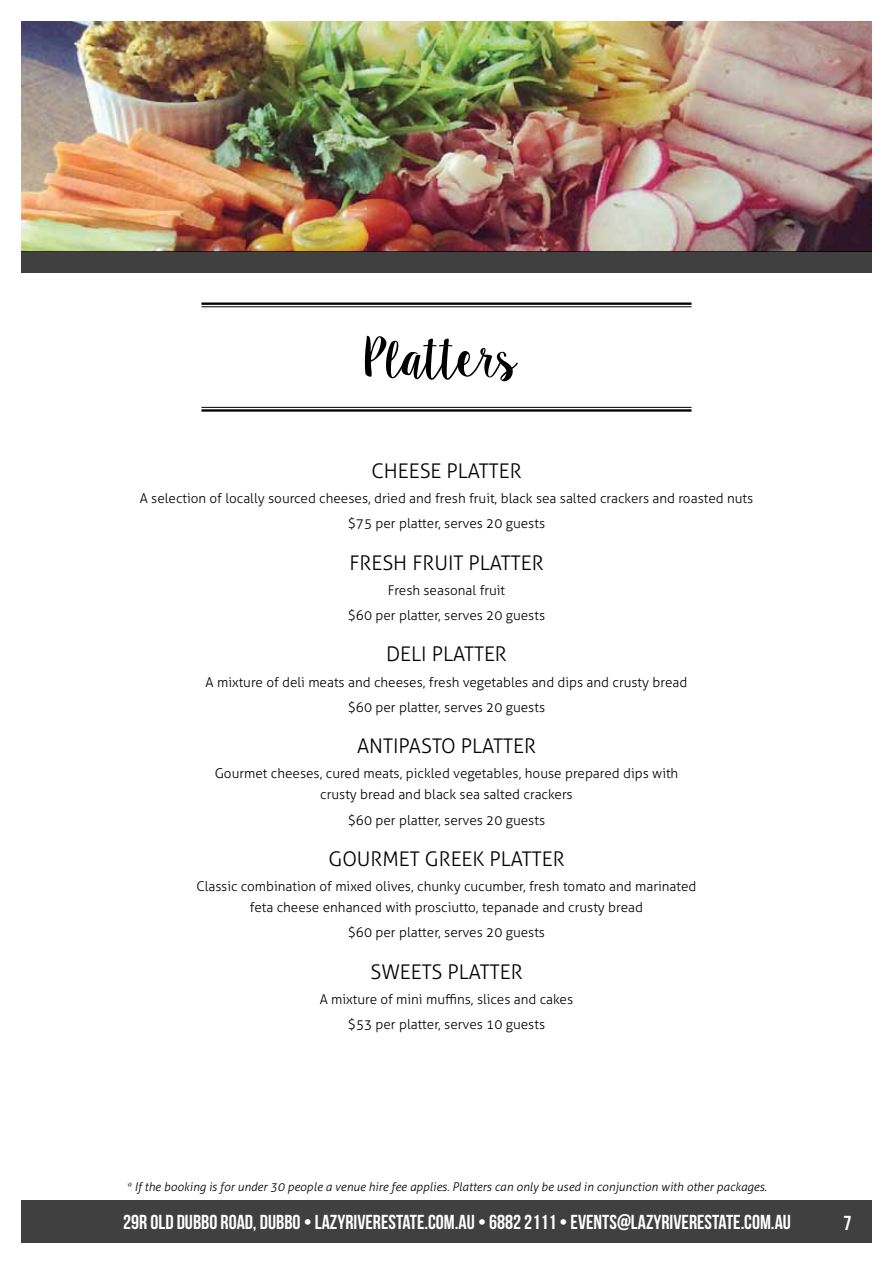
<style>
.page{position:relative;width:893px;height:1263px;background:#fff}
.page>*{position:absolute;margin:0;border:0;box-sizing:border-box;transform-origin:0 0}
.t1{font:52.5px "Sweet Pea";letter-spacing:-.06em;color:#000}
.t2{font:300 20.25px "Aller";color:#000}
.t3{font:20.25px "Bebas Neue";color:#fff}
.t4{font:300 13.5px/25.2px "Aller";color:#000;text-align:center}
.t5{font:italic 300 12px "Aller";color:#000}
</style>
<div class="page">
<div style="left:21px;top:1200px;width:851px;height:43px;background:#404040"></div>
<hr style="left:201px;top:409px;width:490px;height:3px;background:#000">
<hr style="left:201px;top:407px;width:490px;height:1px;background:#000">
<hr style="left:201px;top:302px;width:490px;height:3px;background:#000">
<hr style="left:201px;top:306px;width:490px;height:1px;background:#000">
<img style="left:21px;top:21px;width:851px;height:230px">
<div style="left:21px;top:251px;width:851px;height:22px;background:#404040"></div>
<h1 class="t1" style="left:363px;top:327px;width:157px">Platters</h1>
<h2 class="t2" style="left:371px;top:458px;width:152px">Cheese platter</h2>
<p class="t4" style="left:140px;top:486px;width:615px">A selection of locally sourced cheeses, dried and fresh fruit, black sea salted crackers and roasted nuts $75 per platter, serves 20 guests</p>
<h2 class="t2" style="left:349px;top:550px;width:196px">Fresh fruit platter</h2>
<p class="t4" style="left:348px;top:577px;width:199px">Fresh seasonal fruit<br>$60 per platter, serves 20 guests</p>
<h2 class="t2" style="left:386px;top:642px;width:122px">Deli platter</h2>
<p class="t4" style="left:206px;top:669px;width:483px">A mixture of deli meats and cheeses, fresh vegetables and dips and crusty bread $60 per platter, serves 20 guests</p>
<h2 class="t2" style="left:357px;top:734px;width:180px">Antipasto platter</h2>
<p class="t4" style="left:215px;top:763px;width:465px;line-height:21px">Gourmet cheeses, cured meats, pickled vegetables, house prepared dips with crusty bread and black sea salted crackers</p>
<p class="t4" style="left:348px;top:807px;width:199px">$60 per platter, serves 20 guests</p>
<h2 class="t2" style="left:328px;top:846px;width:238px">Gourmet Greek platter</h2>
<p class="t4" style="left:197px;top:876px;width:501px;line-height:21px">Classic combination of mixed olives, chunky cucumber, fresh tomato and marinated feta cheese enhanced with prosciutto, tepanade and crusty bread</p>
<p class="t4" style="left:348px;top:920px;width:199px">$60 per platter, serves 20 guests</p>
<h2 class="t2" style="left:370px;top:959px;width:154px">Sweets platter</h2>
<p class="t4" style="left:320px;top:986px;width:255px">A mixture of mini muffins, slices and cakes $53 per platter, serves 10 guests</p>
<p class="t5" style="left:126px;top:1179px;width:642px">* If the booking is for under 30 people a venue hire fee applies. Platters can only be used in conjunction with other packages.</p>
<h2 class="t3" style="left:123px;top:1211px;width:669px">29R OLD DUBBO ROAD, DUBBO • LAZYRIVERESTATE.COM.AU • 6882 2111 • EVENTS@LAZYRIVERESTATE.COM.AU</h2>
<h2 class="t3" style="left:843px;top:1212px;width:10px">7</h2>
</div>
